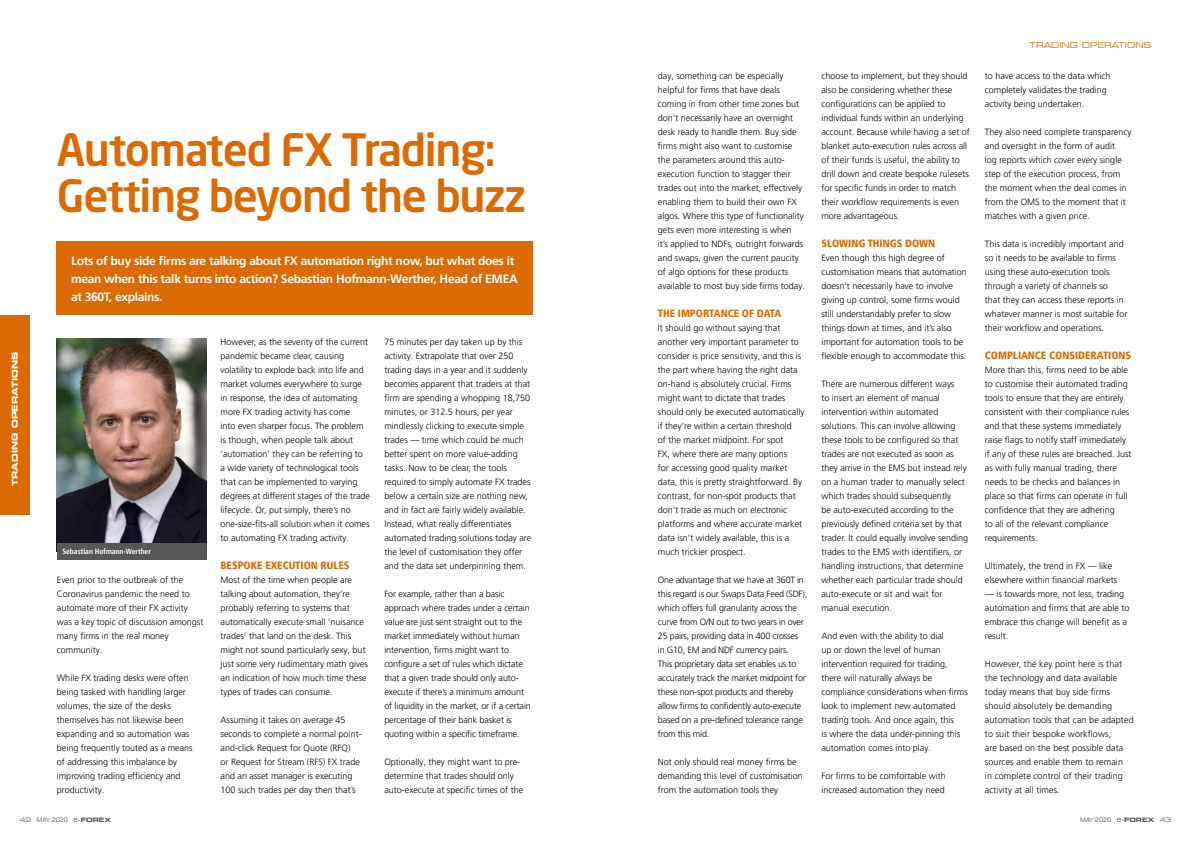
<style>
.page{position:relative;width:1191px;height:842px;background:#fff}
.page>*{position:absolute;margin:0;border:0;box-sizing:border-box;transform-origin:0 0}
.t1{font:44px/46px "Neo Sans Std Medium TR";letter-spacing:-.03em;color:#dc6a02}
.t2{font:700 12px/18px "Frutiger LT Pro";letter-spacing:-.025em;color:#fff}
.t3{font:900 condensed 10.5px "Frutiger LT Pro";color:#dc6a02}
.t4{font:300 9px/14px "Frutiger LT Pro";color:#000}
.t5{font:300 9px/14px "Frutiger LT Pro";letter-spacing:-.02em;color:#000}
.t6{font:700 expanded 8px "Square 721 BT";letter-spacing:.01em;color:#fff}
.t7{font:expanded 8px "Square 721 BT";color:#dc6a02}
.t8{font:700 condensed 7.5px "Frutiger LT Pro";color:#fff}
.t9{font:6px "Square 721 BT";color:#575756}
.s1{font-stretch:expanded}
.s2{font-size:8px}
.s3{font-weight:700;font-stretch:expanded}
</style>
<div class="page">
<div style="left:57px;top:241px;width:476px;height:74px;background:#dc6a02"></div>
<div style="left:0;top:315px;width:29px;height:199px;background:#dc6a02"></div>
<img style="left:57px;top:339px;width:149px;height:204px">
<div style="left:57px;top:543px;width:149px;height:17px;background:#575756"></div>
<p class="t6" style="left:10px;top:486px;width:136px;rotate:-90deg">TRADING OPERATIONS</p>
<h1 class="t1" style="left:57px;top:126px;width:471px">Automated FX Trading:<br>Getting beyond the buzz</h1>
<h2 class="t2" style="left:71px;top:251px;width:448px">Lots of buy side firms are talking about FX automation right now, but what does it mean when this talk turns into action? Sebastian Hofmann-Werther, Head of EMEA at 360T, explains.</h2>
<p class="t8" style="left:62px;top:547px;width:90px">Sebastian Hofmann-Werther</p>
<p class="t4" style="left:57px;top:573px;width:148px">Even prior to the outbreak of the<br>Coronavirus pandemic the need to automate more of their FX activity was a key topic of discussion amongst many firms in the real money community.</p>
<p class="t4" style="left:57px;top:671px;width:137px">While FX trading desks were often being tasked with handling larger volumes, the size of the desks themselves has not likewise been expanding and so automation was being frequently touted as a means of addressing this imbalance by improving trading efficiency and productivity.</p>
<p class="t4" style="left:221px;top:335px;width:151px">However, as the severity of the current pandemic became clear, causing volatility to explode back into life and market volumes everywhere to surge in response, the idea of automating more FX trading activity has come<br>into even sharper focus. The problem is though, when people talk about ‘automation’ they can be referring to<br>a wide variety of technological tools that can be implemented to varying degrees at different stages of the trade lifecycle. Or, put simply, there’s no one-size-fits-all solution when it comes to automating FX trading activity.</p>
<p class="t3" style="left:221px;top:559px;width:130px">BESPOKE EXECUTION RULES</p>
<p class="t4" style="left:221px;top:573px;width:149px">Most of the time when people are talking about automation, they’re probably referring to systems that automatically execute small ‘nuisance trades’ that land on the desk. This might not sound particularly sexy, but just some very rudimentary math gives an indication of how much time these types of trades can consume.</p>
<p class="t4" style="left:221px;top:713px;width:143px">Assuming it takes on average 45 seconds to complete a normal point&shy;and-click Request for Quote (RFQ)<br>or Request for Stream (RFS) FX trade and an asset manager is executing 100 such trades per day then that’s</p>
<p class="t4" style="left:384px;top:335px;width:148px">75 minutes per day taken up by this activity. Extrapolate that over 250 trading days in a year and it suddenly becomes apparent that traders at that firm are spending a whopping 18,750 minutes, or 312.5 hours, per year mindlessly clicking to execute simple trades — time which could be much better spent on more value-adding tasks. Now to be clear, the tools required to simply automate FX trades below a certain size are nothing new, and in fact are fairly widely available.<br>Instead, what really differentiates automated trading solutions today are the level of customisation they offer and the data set underpinning them.</p>
<p class="t4" style="left:384px;top:587px;width:148px">For example, rather than a basic approach where trades under a certain value are just sent straight out to the market immediately without human intervention, firms might want to configure a set of rules which dictate that a given trade should only auto&shy;execute if there’s a minimum amount of liquidity in the market, or if a certain percentage of their bank basket is quoting within a specific timeframe.</p>
<p class="t4" style="left:384px;top:755px;width:140px">Optionally, they might want to pre&shy;determine that trades should only auto-execute at specific times of the</p>
<p class="t4" style="left:658px;top:69px;width:149px">day, something can be especially helpful for firms that have deals coming in from other time zones but don’t necessarily have an overnight desk ready to handle them. Buy side firms might also want to customise the parameters around this auto&shy;execution function to stagger their trades out into the market, effectively enabling them to build their own FX algos. Where this type of functionality gets even more interesting is when<br>it’s applied to NDFs, outright forwards and swaps, given the current paucity of algo options for these products available to most buy side firms today.</p>
<p class="t3" style="left:658px;top:307px;width:125px">THE IMPORTANCE OF DATA</p>
<p class="t4" style="left:658px;top:321px;width:148px">It should go without saying that another very important parameter to consider is price sensitivity, and this is the part where having the right data on-hand is absolutely crucial. Firms might want to dictate that trades should only be executed automatically if they’re within a certain threshold<br>of the market midpoint. For spot<br>FX, where there are many options<br>for accessing good quality market data, this is pretty straightforward. By contrast, for non-spot products that don’t trade as much on electronic platforms and where accurate market data isn’t widely available, this is a much trickier prospect.</p>
<p class="t5" style="left:658px;top:573px;width:151px">One advantage that we have at 360T in this regard is our Swaps Data Feed (SDF), which offers full granularity across the curve from O/N out to two years in over 25 pairs, providing data in 400 crosses in G10, EM and NDF currency pairs.<br>This proprietary data set enables us to accurately track the market midpoint for these non-spot products and thereby allow firms to confidently auto-execute based on a pre-defined tolerance range from this mid.</p>
<p class="t4" style="left:658px;top:755px;width:147px">Not only should real money firms be demanding this level of customisation from the automation tools they</p>
<p class="t4" style="left:821px;top:69px;width:150px">choose to implement, but they should also be considering whether these configurations can be applied to individual funds within an underlying account. Because while having a set of blanket auto-execution rules across all of their funds is useful, the ability to drill down and create bespoke rulesets for specific funds in order to match their workflow requirements is even more advantageous.</p>
<p class="t3" style="left:821px;top:237px;width:115px">SLOWING THINGS DOWN</p>
<p class="t4" style="left:821px;top:251px;width:147px">Even though this high degree of customisation means that automation doesn’t necessarily have to involve giving up control, some firms would still understandably prefer to slow things down at times, and it’s also important for automation tools to be flexible enough to accommodate this.</p>
<p class="t4" style="left:821px;top:377px;width:148px">There are numerous different ways<br>to insert an element of manual intervention within automated solutions. This can involve allowing these tools to be configured so that trades are not executed as soon as they arrive in the EMS but instead rely on a human trader to manually select which trades should subsequently<br>be auto-executed according to the previously defined criteria set by that trader. It could equally involve sending trades to the EMS with identifiers, or handling instructions, that determine whether each particular trade should auto-execute or sit and wait for manual execution.</p>
<p class="t4" style="left:821px;top:629px;width:148px">And even with the ability to dial<br>up or down the level of human intervention required for trading, there will naturally always be compliance considerations when firms look to implement new automated trading tools. And once again, this<br>is where the data under-pinning this automation comes into play.</p>
<p class="t4" style="left:821px;top:769px;width:126px">For firms to be comfortable with increased automation they need</p>
<p class="t7" style="left:1029px;top:40px;width:123px">TRADING OPERATIONS</p>
<p class="t4" style="left:985px;top:69px;width:127px">to have access to the data which completely validates the trading activity being undertaken.</p>
<p class="t4" style="left:985px;top:125px;width:148px">They also need complete transparency and oversight in the form of audit<br>log reports which cover every single step of the execution process, from the moment when the deal comes in from the OMS to the moment that it matches with a given price.</p>
<p class="t4" style="left:985px;top:237px;width:144px">This data is incredibly important and so it needs to be available to firms using these auto-execution tools through a variety of channels so<br>that they can access these reports in whatever manner is most suitable for their workflow and operations.</p>
<p class="t3" style="left:985px;top:349px;width:148px">COMPLIANCE CONSIDERATIONS</p>
<p class="t4" style="left:985px;top:363px;width:148px">More than this, firms need to be able to customise their automated trading tools to ensure that they are entirely consistent with their compliance rules and that these systems immediately raise flags to notify staff immediately if any of these rules are breached. Just as with fully manual trading, there needs to be checks and balances in place so that firms can operate in full confidence that they are adhering<br>to all of the relevant compliance requirements.</p>
<p class="t4" style="left:985px;top:559px;width:134px">Ultimately, the trend in FX — like elsewhere within financial markets</p>
<p class="t4" style="left:985px;top:587px;width:146px">— is towards more, not less, trading automation and firms that are able to embrace this change will benefit as a result.</p>
<p class="t4" style="left:985px;top:657px;width:150px">However, the key point here is that the technology and data available today means that buy side firms should absolutely be demanding automation tools that can be adapted to suit their bespoke workflows,<br>are based on the best possible data sources and enable them to remain<br>in complete control of their trading activity at all times.</p>
<p class="t9" style="left:20px;top:816px;width:92px"><span class="s1">42</span> MAY 2020 <span class="s2">e</span><span class="s1">-</span><span class="s3">FOREX</span></p>
<p class="t9" style="left:1080px;top:816px;width:92px">MAY 2020 <span class="s2">e</span><span class="s1">-</span><span class="s3">FOREX</span> <span class="s1">43</span></p>
</div>
